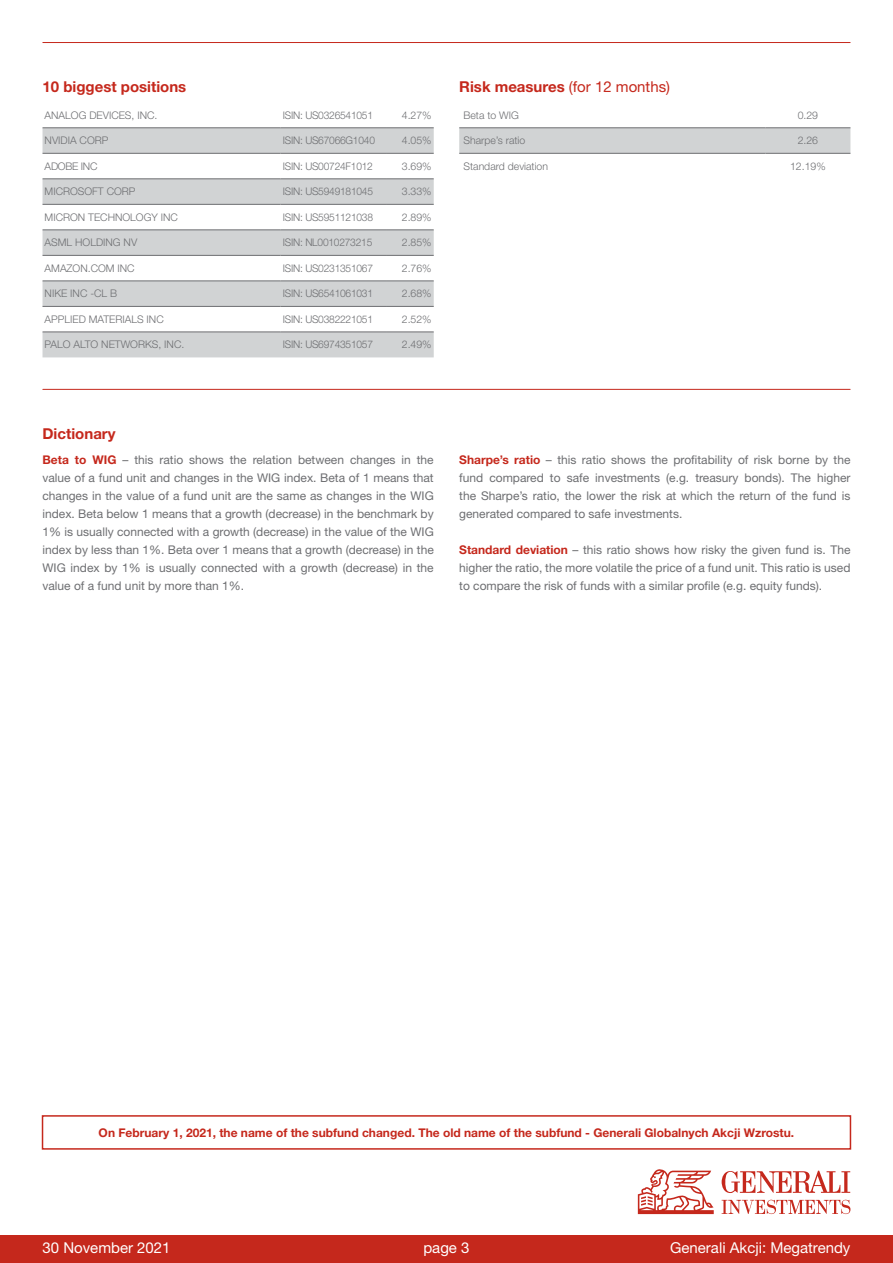
<style>
.page{position:relative;width:893px;height:1263px;background:#fff}
.page>*{position:absolute;margin:0;border:0;box-sizing:border-box;transform-origin:0 0}
.t1{font:15px "Helvetica Neue LT Pro";color:#fff}
.t2{font:700 15px "Helvetica Neue LT Pro";color:#c5281c}
.t3{font:15px "Helvetica Neue LT Pro";color:#c5281c}
.t4{font:12px/18px "Helvetica Neue LT Pro";color:#6d6e71;text-align:justify}
.t5{font:700 12px "Helvetica Neue LT Pro";color:#c5281c}
.t6{font:300 10.5px "Helvetica Neue LT Pro";letter-spacing:-.02em;color:#6d6e71}
.t7{font:300 10.5px "Helvetica Neue LT Pro";color:#6d6e71}
.s1{font-weight:700}
.s2{font-weight:700;color:#c5281c}
</style>
<div class="page">
<hr style="left:43px;top:389px;width:807px;height:1px;background:#c5281c">
<svg style="left:43px;top:127px;width:391px;height:1px"></svg>
<svg style="left:43px;top:129px;width:391px;height:228px;fill:#d1d3d4"></svg>
<hr style="left:43px;top:128px;width:238px;height:1px;background:#6d6e71">
<hr style="left:281px;top:128px;width:106px;height:1px;background:#6d6e71">
<hr style="left:387px;top:128px;width:47px;height:1px;background:#6d6e71">
<hr style="left:43px;top:153px;width:238px;height:1px;background:#6d6e71">
<hr style="left:281px;top:153px;width:106px;height:1px;background:#6d6e71">
<hr style="left:387px;top:153px;width:47px;height:1px;background:#6d6e71">
<hr style="left:43px;top:179px;width:238px;height:1px;background:#6d6e71">
<hr style="left:281px;top:179px;width:106px;height:1px;background:#6d6e71">
<hr style="left:387px;top:179px;width:47px;height:1px;background:#6d6e71">
<hr style="left:43px;top:204px;width:238px;height:1px;background:#6d6e71">
<hr style="left:281px;top:204px;width:106px;height:1px;background:#6d6e71">
<hr style="left:387px;top:204px;width:47px;height:1px;background:#6d6e71">
<hr style="left:43px;top:230px;width:238px;height:1px;background:#6d6e71">
<hr style="left:281px;top:230px;width:106px;height:1px;background:#6d6e71">
<hr style="left:387px;top:230px;width:47px;height:1px;background:#6d6e71">
<hr style="left:43px;top:255px;width:238px;height:1px;background:#6d6e71">
<hr style="left:281px;top:255px;width:106px;height:1px;background:#6d6e71">
<hr style="left:387px;top:255px;width:47px;height:1px;background:#6d6e71">
<hr style="left:43px;top:281px;width:238px;height:1px;background:#6d6e71">
<hr style="left:281px;top:281px;width:106px;height:1px;background:#6d6e71">
<hr style="left:387px;top:281px;width:47px;height:1px;background:#6d6e71">
<hr style="left:43px;top:306px;width:238px;height:1px;background:#6d6e71">
<hr style="left:281px;top:306px;width:106px;height:1px;background:#6d6e71">
<hr style="left:387px;top:306px;width:47px;height:1px;background:#6d6e71">
<hr style="left:43px;top:332px;width:238px;height:1px;background:#6d6e71">
<hr style="left:281px;top:332px;width:106px;height:1px;background:#6d6e71">
<hr style="left:387px;top:332px;width:47px;height:1px;background:#6d6e71">
<hr style="left:43px;top:42px;width:807px;height:1px;background:#c5281c">
<div style="left:42px;top:1115px;width:809px;height:35px;border:2px solid #c5281c"></div>
<svg style="left:459px;top:127px;width:391px;height:26px"></svg>
<hr style="left:459px;top:128px;width:306px;height:1px;background:#6d6e71">
<hr style="left:765px;top:128px;width:85px;height:1px;background:#6d6e71">
<hr style="left:459px;top:153px;width:306px;height:1px;background:#6d6e71">
<hr style="left:765px;top:153px;width:85px;height:1px;background:#6d6e71">
<div style="left:0;top:1235px;width:893px;height:28px;background:#c5281c"></div>
<svg style="left:638px;top:1169px;width:76px;height:45px"></svg>
<svg style="left:722px;top:1200px;width:128px;height:14px"></svg>
<svg style="left:722px;top:1171px;width:128px;height:22px"></svg>
<p class="t2" style="left:43px;top:77px;width:145px">10 biggest positions</p>
<p class="t7" style="left:45px;top:109px;width:114px">ANALOG DEVICES, INC.</p>
<p class="t6" style="left:283px;top:109px;width:92px">ISIN: US0326541051</p>
<p class="t6" style="left:402px;top:109px;width:31px">4.27%</p>
<p class="t7" style="left:45px;top:134px;width:65px">NVIDIA CORP</p>
<p class="t6" style="left:283px;top:134px;width:94px">ISIN: US67066G1040</p>
<p class="t6" style="left:402px;top:134px;width:31px">4.05%</p>
<p class="t6" style="left:45px;top:160px;width:54px">ADOBE INC</p>
<p class="t6" style="left:283px;top:160px;width:92px">ISIN: US00724F1012</p>
<p class="t6" style="left:402px;top:160px;width:31px">3.69%</p>
<p class="t7" style="left:45px;top:185px;width:92px">MICROSOFT CORP</p>
<p class="t6" style="left:283px;top:185px;width:92px">ISIN: US5949181045</p>
<p class="t6" style="left:402px;top:185px;width:31px">3.33%</p>
<p class="t7" style="left:45px;top:211px;width:135px">MICRON TECHNOLOGY INC</p>
<p class="t6" style="left:283px;top:211px;width:92px">ISIN: US5951121038</p>
<p class="t6" style="left:402px;top:211px;width:31px">2.89%</p>
<p class="t7" style="left:45px;top:236px;width:94px">ASML HOLDING NV</p>
<p class="t6" style="left:283px;top:236px;width:91px">ISIN: NL0010273215</p>
<p class="t6" style="left:402px;top:236px;width:31px">2.85%</p>
<p class="t7" style="left:45px;top:262px;width:92px">AMAZON.COM INC</p>
<p class="t6" style="left:283px;top:262px;width:92px">ISIN: US0231351067</p>
<p class="t6" style="left:402px;top:262px;width:31px">2.76%</p>
<p class="t7" style="left:45px;top:287px;width:74px">NIKE INC -CL B</p>
<p class="t6" style="left:283px;top:287px;width:92px">ISIN: US6541061031</p>
<p class="t6" style="left:402px;top:287px;width:31px">2.68%</p>
<p class="t7" style="left:45px;top:313px;width:121px">APPLIED MATERIALS INC</p>
<p class="t6" style="left:283px;top:313px;width:92px">ISIN: US0382221051</p>
<p class="t6" style="left:402px;top:313px;width:31px">2.52%</p>
<p class="t7" style="left:45px;top:338px;width:141px">PALO ALTO NETWORKS, INC.</p>
<p class="t6" style="left:283px;top:338px;width:92px">ISIN: US6974351057</p>
<p class="t6" style="left:402px;top:338px;width:31px">2.49%</p>
<p class="t3" style="left:459px;top:77px;width:212px"><span class="s1">Risk measures</span> (for 12 months)</p>
<p class="t7" style="left:463px;top:109px;width:57px">Beta to WIG</p>
<p class="t6" style="left:798px;top:109px;width:22px">0.29</p>
<p class="t7" style="left:463px;top:134px;width:63px">Sharpe’s ratio</p>
<p class="t6" style="left:798px;top:134px;width:22px">2.26</p>
<p class="t7" style="left:463px;top:160px;width:86px">Standard deviation</p>
<p class="t6" style="left:790px;top:160px;width:37px">12.19%</p>
<p class="t2" style="left:43px;top:424px;width:75px">Dictionary</p>
<p class="t4" style="left:43px;top:450px;width:393px"><span class="s2">Beta to WIG</span> – this ratio shows the relation between changes in the value of a fund unit and changes in the WIG index. Beta of 1 means that changes in the value of a fund unit are the same as changes in the WIG index. Beta below 1 means that a growth (decrease) in the benchmark by 1% is usually connected with a growth (decrease) in the value of the WIG index by less than 1%. Beta over 1 means that a growth (decrease) in the WIG index by 1% is usually connected with a growth (decrease) in the value of a fund unit by more than 1%.</p>
<p class="t4" style="left:459px;top:450px;width:393px"><span class="s2">Sharpe’s ratio</span> – this ratio shows the profitability of risk borne by the fund compared to safe investments (e.g. treasury bonds). The higher the Sharpe’s ratio, the lower the risk at which the return of the fund is generated compared to safe investments.</p>
<p class="t4" style="left:459px;top:540px;width:393px"><span class="s2">Standard deviation</span> – this ratio shows how risky the given fund is. The higher the ratio, the more volatile the price of a fund unit. This ratio is used to compare the risk of funds with a similar profile (e.g. equity funds).</p>
<p class="t5" style="left:99px;top:1125px;width:697px">On February 1, 2021, the name of the subfund changed. The old name of the subfund - Generali Globalnych Akcji Wzrostu.</p>
<p class="t1" style="left:43px;top:1238px;width:130px">30 November 2021</p>
<p class="t1" style="left:423px;top:1238px;width:48px">page 3</p>
<p class="t1" style="left:670px;top:1238px;width:182px">Generali Akcji: Megatrendy</p>
</div>
